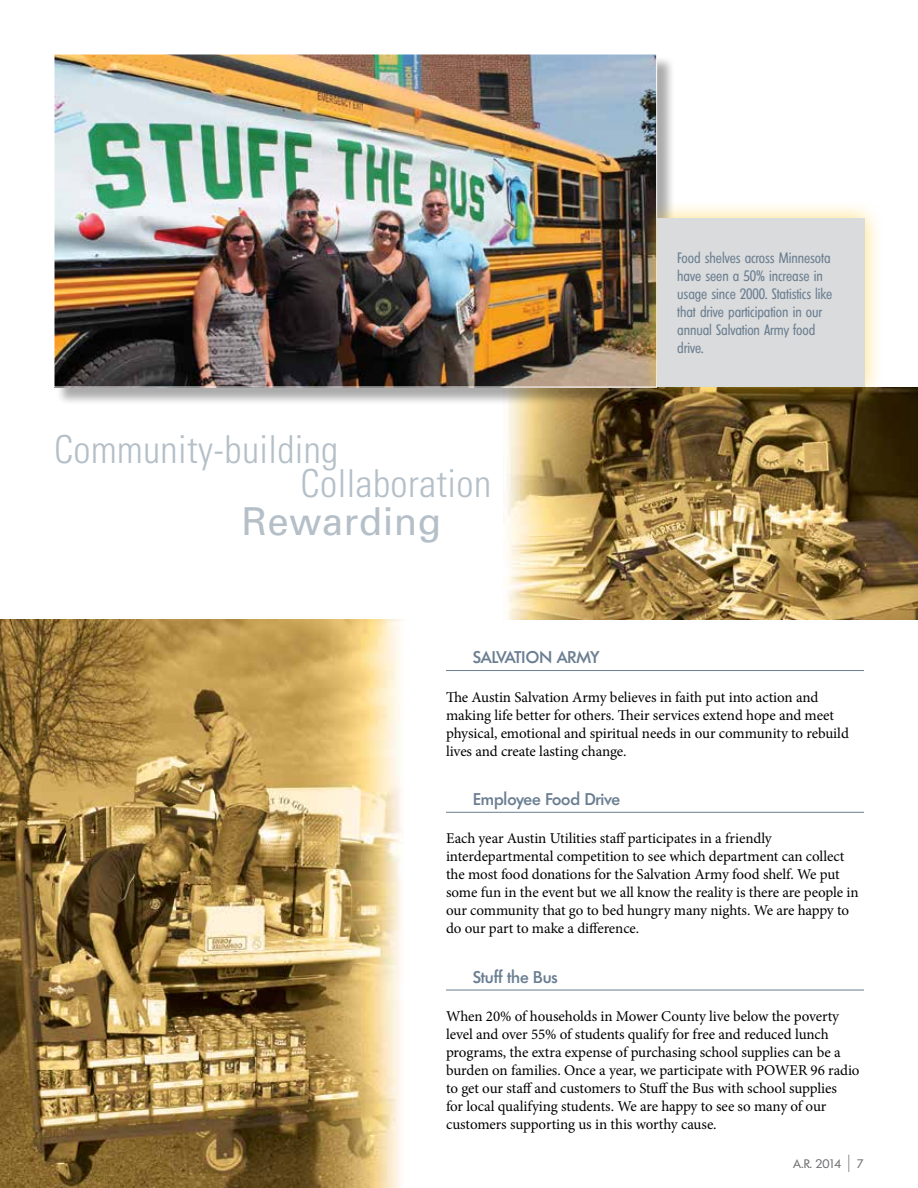
<style>
.page{position:relative;width:918px;height:1188px;background:#fff}
.page>*{position:absolute;margin:0;border:0;box-sizing:border-box;transform-origin:0 0}
.t1{font:300 condensed 38.4px/34.5px "Univers";letter-spacing:.01em;color:#b4bfc8}
.t2{font:38.4px "Univers";letter-spacing:.01em;color:#b4bfc8}
.t3{font:500 16.5px "Limerick";letter-spacing:-.005em;color:#6a7e91}
.t4{font:15px/18px "Minion Pro";letter-spacing:-.005em;color:#000}
.t5{font:condensed 14.7px/18px "Limerick";letter-spacing:-.005em;color:#6a7e91}
.t6{font:12px "Limerick";color:#6d6e71}
.s1{font-size:24px}
</style>
<div class="page">
<img style="left:0;top:620px;width:403px;height:568px">
<img style="left:503px;top:387px;width:415px;height:232px">
<div style="left:56px;top:56px;width:619px;height:350px;background:#000;opacity:.33"></div>
<img style="left:56px;top:56px;width:599px;height:329px">
<div style="left:638px;top:200px;width:246px;height:206px;background:#ffc824;opacity:.61"></div>
<div style="left:657px;top:219px;width:208px;height:168px;background:#dadbdc"></div>
<hr style="left:446px;top:670px;width:418px;height:1px;background:#6a7e91">
<hr style="left:446px;top:812px;width:418px;height:1px;background:#6a7e91">
<hr style="left:446px;top:990px;width:418px;height:1px;background:#6a7e91">
<h1 class="t1" style="left:301px;top:432px;width:192px;text-indent:-247px">Community-building<br>Collaboration</h1>
<h1 class="t2" style="left:242px;top:498px;width:201px">Rewarding</h1>
<p class="t5" style="left:677px;top:250px;width:157px">Food shelves across Minnesota have seen a 50% increase in usage since 2000. Statistics like that drive participation in our annual Salvation Army food drive.</p>
<p class="t3" style="left:473px;top:647px;width:128px">SALVATION ARMY</p>
<p class="t4" style="left:446px;top:688px;width:404px">The Austin Salvation Army believes in faith put into action and making life better for others. Their services extend hope and meet physical, emotional and spiritual needs in our community to rebuild lives and create lasting change.</p>
<p class="t3" style="left:473px;top:789px;width:149px">Employee Food Drive</p>
<p class="t4" style="left:446px;top:830px;width:414px">Each year Austin Utilities staff participates in a friendly interdepartmental competition to see which department can collect the most food donations for the Salvation Army food shelf. We put some fun in the event but we all know the reality is there are people in our community that go to bed hungry many nights. We are happy to do our part to make a difference.</p>
<p class="t3" style="left:473px;top:966px;width:86px">Stuff the Bus</p>
<p class="t4" style="left:446px;top:1007px;width:415px">When 20% of households in Mower County live below the poverty level and over 55% of students qualify for free and reduced lunch programs, the extra expense of purchasing school supplies can be a burden on families. Once a year, we participate with POWER 96 radio to get our staff and customers to Stuff the Bus with school supplies<br>for local qualifying students. We are happy to see so many of our customers supporting us in this worthy cause.</p>
<p class="t6" style="left:794px;top:1156px;width:72px">A.R. 2014 <span class="s1">|</span> 7</p>
</div>
